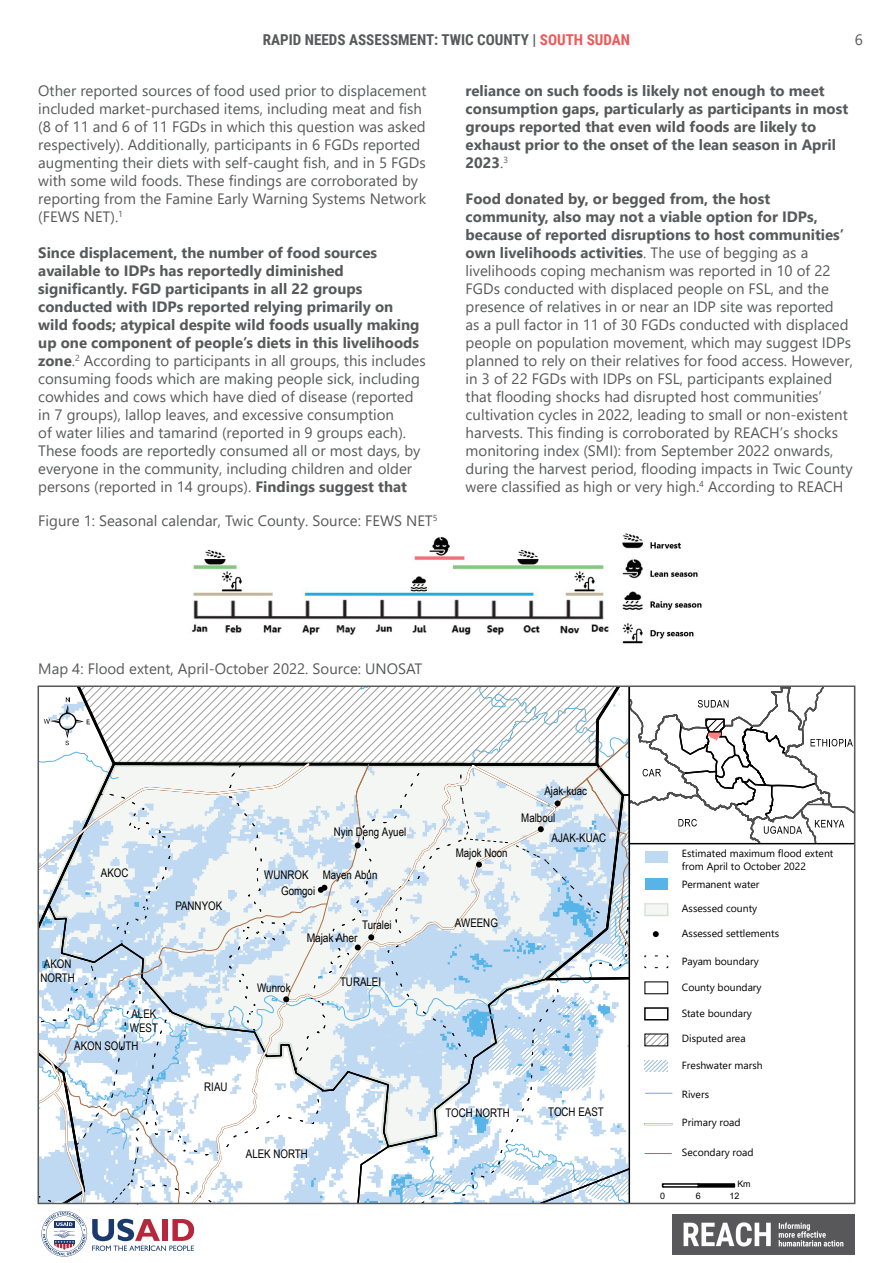
<style>
.page{position:relative;width:893px;height:1263px;background:#fff}
.page>*{position:absolute;margin:0;border:0;box-sizing:border-box;transform-origin:0 0}
.t1{font:15px/18px "Segoe UI";color:#58595a}
.t2{font:700 15px/18px "Segoe UI";color:#58595a}
.Content_Header{font:700 15px "Roboto Condensed";color:#58595a}
.t3{font:11.85px/13.6px "Arial Narrow";color:#000}
.t4{font:11.85px "Arial Narrow";color:#000;scale:1.06 1}
.t5{font:10.35px "Segoe UI";color:#000}
.t6{font:8.85px "Arial";color:#000}
.t7{font:8.55px "Arial";color:#2c3033}
.s1{color:#ee5859}
.s2{font-weight:700}
.s3{font-weight:400}
</style>
<div class="page">
<img style="left:672px;top:1214px;width:183px;height:40px">
<svg style="left:41px;top:1211px;width:153px;height:45px"></svg>
<svg style="left:41px;top:688px;width:811px;height:513px"></svg>
<div style="left:645px;top:878px;width:23px;height:11px;background:#56b4e9"></div>
<img style="left:192px;top:533px;width:510px;height:111px">
<p class="t1" style="left:855px;top:29px;width:10px">6</p>
<p class="Content_Header" style="left:263px;top:30px;width:369px">RAPID NEEDS ASSESSMENT: TWIC COUNTY | <span class="s1">SOUTH SUDAN</span></p>
<p class="t1" style="left:38px;top:80px;width:390px">Other reported sources of food used prior to displacement included market-purchased items, including meat and fish (8 of 11 and 6 of 11 FGDs in which this question was asked respectively). Additionally, participants in 6 FGDs reported augmenting their diets with self-caught fish, and in 5 FGDs with some wild foods. These findings are corroborated by reporting from the Famine Early Warning Systems Network (FEWS NET).<sup>1</sup></p>
<p class="t1" style="left:38px;top:242px;width:389px"><span class="s2">Since displacement, the number of food sources available to IDPs has reportedly diminished significantly. FGD participants in all 22 groups conducted with IDPs reported relying primarily on wild foods; atypical despite wild foods usually making up one component of people’s diets in this livelihoods zone</span>.<sup>2</sup> According to participants in all groups, this includes consuming foods which are making people sick, including cowhides and cows which have died of disease (reported in 7 groups), lallop leaves, and excessive consumption<br>of water lilies and tamarind (reported in 9 groups each).<br>These foods are reportedly consumed all or most days, by everyone in the community, including children and older persons (reported in 14 groups). <span class="s2">Findings suggest that</span></p>
<p class="t2" style="left:466px;top:80px;width:384px">reliance on such foods is likely not enough to meet consumption gaps, particularly as participants in most groups reported that even wild foods are likely to exhaust prior to the onset of the lean season in April 2023<span class="s3">.</span><sup>3</sup></p>
<p class="t1" style="left:466px;top:188px;width:389px"><span class="s2">Food donated by, or begged from, the host community, also may not a viable option for IDPs, because of reported disruptions to host communities’ own livelihoods activities</span>. The use of begging as a livelihoods coping mechanism was reported in 10 of 22<br>FGDs conducted with displaced people on FSL, and the presence of relatives in or near an IDP site was reported<br>as a pull factor in 11 of 30 FGDs conducted with displaced people on population movement, which may suggest IDPs planned to rely on their relatives for food access. However, in 3 of 22 FGDs with IDPs on FSL, participants explained that flooding shocks had disrupted host communities’ cultivation cycles in 2022, leading to small or non-existent harvests. This finding is corroborated by REACH’s shocks monitoring index (SMI): from September 2022 onwards, during the harvest period, flooding impacts in Twic County were classified as high or very high.<sup>4</sup> According to REACH</p>
<p class="t1" style="left:38px;top:510px;width:401px">Figure 1: Seasonal calendar, Twic County. Source: FEWS NET<sup>5</sup></p>
<p class="t1" style="left:38px;top:659px;width:386px">Map 4: Flood extent, April-October 2022. Source: UNOSAT</p>
<p class="t3" style="left:101px;top:865px;width:29px">AKOC</p>
<p class="t3" style="left:175px;top:899px;width:48px">PANNYOK</p>
<p class="t3" style="left:41px;top:957px;width:36px">AKON<br>NORTH</p>
<p class="t3" style="left:130px;top:1007px;width:30px">ALEK<br>WEST</p>
<p class="t3" style="left:74px;top:1039px;width:66px">AKON SOUTH</p>
<p class="t3" style="left:204px;top:1079px;width:25px">RIAU</p>
<p class="t3" style="left:264px;top:868px;width:46px">WUNROK</p>
<p class="t3" style="left:281px;top:884px;width:36px">Gomgoi</p>
<p class="t3" style="left:334px;top:824px;width:74px">Nyin Deng Ayuel</p>
<p class="t3" style="left:323px;top:868px;width:56px">Mayen Abun</p>
<p class="t3" style="left:362px;top:917px;width:31px">Turalei</p>
<p class="t3" style="left:257px;top:980px;width:35px">Wunrok</p>
<p class="t4" style="left:307px;top:929px;width:49px">Majak Aher</p>
<p class="t3" style="left:340px;top:975px;width:43px">TURALEI</p>
<p class="t7" style="left:136px;top:1196px;width:4px">:</p>
<p class="t3" style="left:246px;top:1147px;width:64px">ALEK NORTH</p>
<p class="t3" style="left:544px;top:783px;width:44px">Ajak-kuac</p>
<p class="t3" style="left:521px;top:811px;width:36px">Malboul</p>
<p class="t3" style="left:456px;top:845px;width:53px">Majok Noon</p>
<p class="t3" style="left:455px;top:915px;width:44px">AWEENG</p>
<p class="t3" style="left:552px;top:830px;width:56px">AJAK-KUAC</p>
<p class="t3" style="left:445px;top:1105px;width:66px">TOCH NORTH</p>
<p class="t3" style="left:548px;top:1105px;width:57px">TOCH EAST</p>
<p class="t5" style="left:682px;top:843px;width:153px">Estimated maximum flood extent</p>
<p class="t5" style="left:682px;top:875px;width:79px">Permanent water</p>
<p class="t5" style="left:682px;top:856px;width:126px">from April to October 2022</p>
<p class="t5" style="left:682px;top:898px;width:77px">Assessed county</p>
<p class="t5" style="left:682px;top:923px;width:99px">Assessed settlements</p>
<p class="t5" style="left:682px;top:951px;width:78px">Payam boundary</p>
<p class="t5" style="left:682px;top:977px;width:81px">County boundary</p>
<p class="t5" style="left:682px;top:1004px;width:71px">State boundary</p>
<p class="t5" style="left:682px;top:1028px;width:65px">Disputed area</p>
<p class="t5" style="left:682px;top:1056px;width:82px">Freshwater marsh</p>
<p class="t5" style="left:682px;top:1085px;width:29px">Rivers</p>
<p class="t5" style="left:682px;top:1113px;width:60px">Primary road</p>
<p class="t5" style="left:682px;top:1142px;width:73px">Secondary road</p>
<p class="t6" style="left:737px;top:1178px;width:15px">Km</p>
<p class="t6" style="left:660px;top:1190px;width:6px">0</p>
<p class="t6" style="left:696px;top:1190px;width:6px">6</p>
<p class="t6" style="left:729px;top:1190px;width:11px">12</p>
</div>
